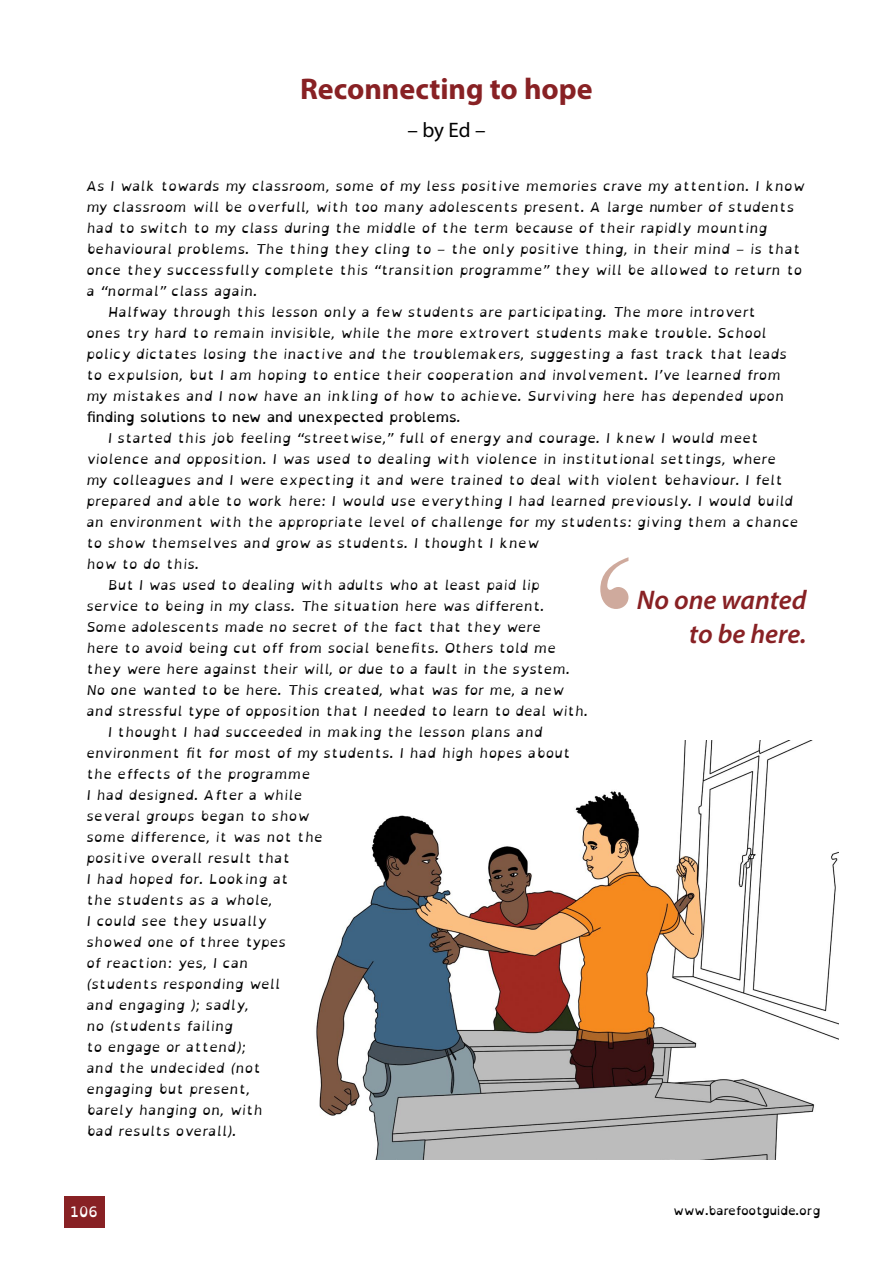
<style>
.page{position:relative;width:893px;height:1263px;background:#fff}
.page>*{position:absolute;margin:0;border:0;box-sizing:border-box;transform-origin:0 0}
.Sml_Chapter_sub-titl{font:194.4px "Times New Roman MT Std";color:#cfaa9d}
.heading-3-lev-5{font:700 30px "Myriad Pro";color:#882124}
.Pull_Quote-5{font:italic 600 27px/34.5px "Myriad Pro";color:#882124;text-align:right}
.article-story-author{font:21px "Myriad Pro";color:#000}
.t1{font:14.4px "Open Dyslexic";color:#fff}
.Story_text-indent-5{font:italic 13.8px/21px "Open Dyslexic";color:#000}
.Story-text-5{font:italic 13.8px/21px "Open Dyslexic";color:#000}
.t2{font:12px "Open Dyslexic";color:#000}
.s1{font-style:normal}
</style>
<div class="page">
<img style="left:316px;top:741px;width:522px;height:418px">
<div style="left:64px;top:1196px;width:41px;height:32px;background:#882124"></div>
<p class="heading-3-lev-5" style="left:300px;top:69px;width:294px">Reconnecting to hope</p>
<p class="article-story-author" style="left:407px;top:117px;width:80px">– by Ed –</p>
<p class="Story-text-5" style="left:86px;top:177px;width:720px">As I walk towards my classroom, some of my less positive memories crave my attention. I know my classroom will be overfull, with too many adolescents present. A large number of students had to switch to my class during the middle of the term because of their rapidly mounting behavioural problems. The thing they cling to – the only positive thing, in their mind – is that once they successfully complete this “transition programme” they will be allowed to return to a “normal” class again.</p>
<p class="Story_text-indent-5" style="left:86px;top:303px;width:702px;text-indent:21px">Halfway through this lesson only a few students are participating. The more introvert ones try hard to remain invisible, while the more extrovert students make trouble. School policy dictates losing the inactive and the troublemakers, suggesting a fast track that leads to expulsion, but I am hoping to entice their cooperation and involvement. I’ve learned from my mistakes and I now have an inkling of how to achieve. Surviving here has depended upon <span class="s1">finding solutions to new and unexpected problems</span>.</p>
<p class="Story_text-indent-5" style="left:86px;top:429px;width:714px;text-indent:21px">I started this job feeling “streetwise,” full of energy and courage. I knew I would meet violence and opposition. I was used to dealing with violence in institutional settings, where my colleagues and I were expecting it and were trained to deal with violent behaviour. I felt prepared and able to work here: I would use everything I had learned previously. I would build an environment with the appropriate level of challenge for my students: giving them a chance to show themselves and grow as students. I thought I knew<br>how to do this.</p>
<p class="Story_text-indent-5" style="left:86px;top:576px;width:503px;text-indent:21px">But I was used to dealing with adults who at least paid lip service to being in my class. The situation here was different.<br>Some adolescents made no secret of the fact that they were<br>here to avoid being cut off from social benefits. Others told me they were here against their will, or due to a fault in the system.<br>No one wanted to be here. This created, what was for me, a new and stressful type of opposition that I needed to learn to deal with.</p>
<p class="Story_text-indent-5" style="left:86px;top:723px;width:486px;text-indent:21px">I thought I had succeeded in making the lesson plans and environment fit for most of my students. I had high hopes about the effects of the programme<br>I had designed. After a while<br>several groups began to show<br>some difference, it was not the<br>positive overall result that<br>I had hoped for. Looking at<br>the students as a whole,<br>I could see they usually<br>showed one of three types<br>of reaction: yes, I can<br>(students responding well<br>and engaging ); sadly,<br>no (students failing<br>to engage or attend);<br>and the undecided (not<br>engaging but present,<br>barely hanging on, with<br>bad results overall).</p>
<p class="Sml_Chapter_sub-titl" style="left:588px;top:518px;width:54px">‘</p>
<p class="Pull_Quote-5" style="left:637px;top:581px;width:171px">No one wanted to be here.</p>
<p class="t1" style="left:71px;top:1203px;width:29px">106</p>
<p class="t2" style="left:673px;top:1204px;width:149px">www.barefootguide.org</p>
</div>
